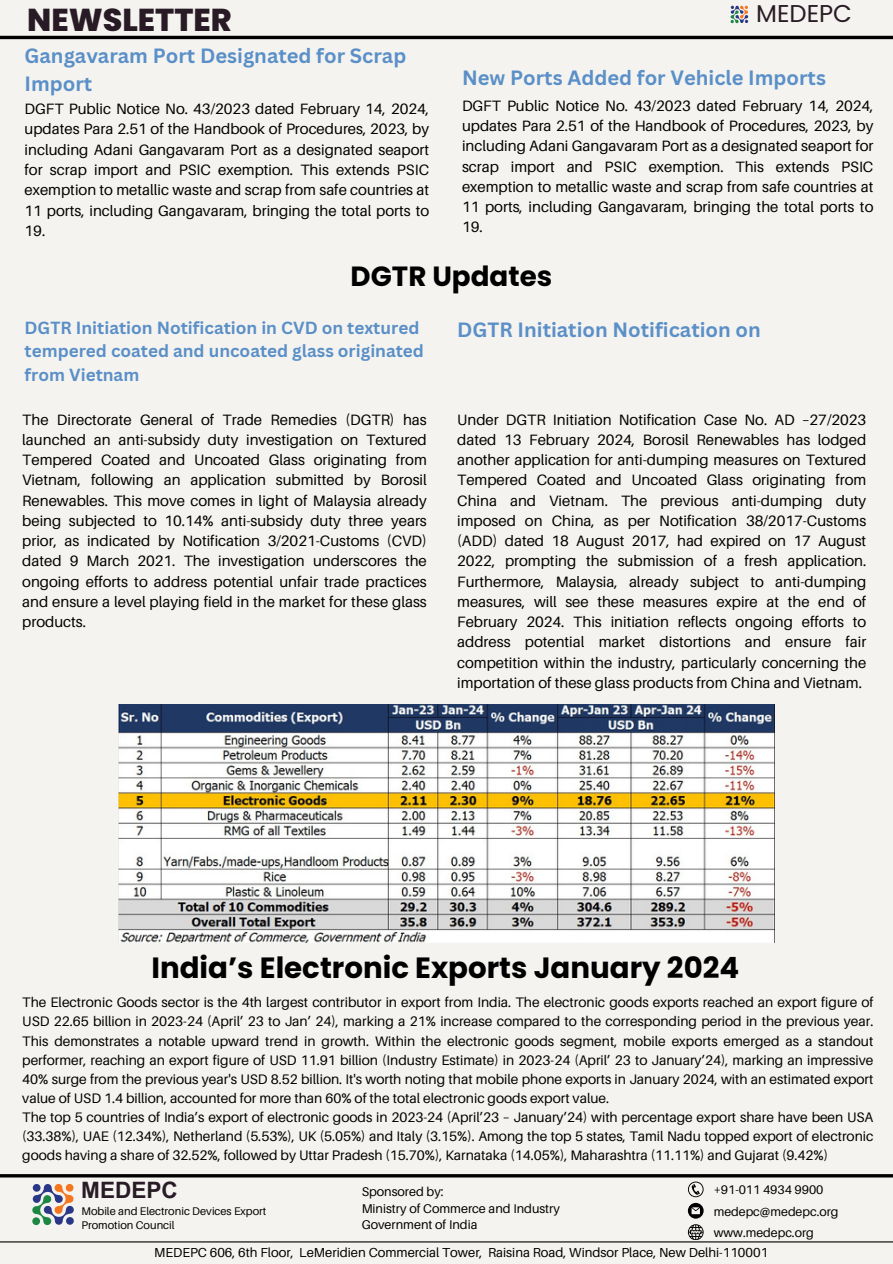
<style>
.page{position:relative;width:893px;height:1264px;background:#fff}
.page>*{position:absolute;margin:0;border:0;box-sizing:border-box;transform-origin:0 0}
.t1{font:800 31.65px "Poppins";color:#291b25}
.t2{font:700 29.25px "Poppins";color:#000}
.t3{font:700 27.75px "Poppins";color:#000}
.t4{font:24.3px "Poppins";color:#291b25}
.t5{font:700 22.5px "Arial MT Pro";color:#291b25}
.t6{font:700 20.1px/28.2px "Canva Sans";color:#5a8fc8}
.t7{font:700 17.1px/23.7px "Canva Sans";color:#5a8fc8}
.t8{font:15px/20.2px "Aileron";color:#000;text-align:justify}
.t9{font:13.8px/19.2px "Aileron";color:#000;text-align:justify}
.t10{font:13.05px "Aileron";color:#000}
.t11{font:12.6px "Aileron";color:#000}
.t12{font:12.45px "Aileron";color:#000}
.t13{font:11.1px "Aileron";color:#000}
</style>
<div class="page">
<div style="left:0;top:0;width:892px;height:1263px;background:#f4f3ef"></div>
<svg style="left:730px;top:5px;width:18px;height:18px"></svg>
<hr style="left:0;top:1174px;width:892px;height:3px;background:#000">
<hr style="left:0;top:36px;width:892px;height:3px;background:#000">
<img style="left:118px;top:704px;width:656px;height:238px">
<svg style="left:32px;top:1183px;width:42px;height:42px"></svg>
<svg style="left:66px;top:1216px;width:8px;height:8px"></svg>
<svg style="left:687px;top:1181px;width:16px;height:37px"></svg>
<svg style="left:687px;top:1224px;width:16px;height:15px"></svg>
<hr style="left:0;top:1241px;width:892px;height:1px;background:#000">
<h5 class="t1" style="left:27px;top:-2px;width:206px">NEWSLETTER</h5>
<h1 class="t4" style="left:756px;top:-3px;width:97px">MEDEPC</h1>
<h6 class="t6" style="left:25px;top:41px;width:383px">Gangavaram Port Designated for Scrap<br>Import</h6>
<p class="t6" style="left:462px;top:63px;width:365px">New Ports Added for Vehicle Imports</p>
<p class="t8" style="left:25px;top:98px;width:406px">DGFT Public Notice No. 43/2023 dated February 14, 2024, updates Para 2.51 of the Handbook of Procedures, 2023, by including Adani Gangavaram Port as a designated seaport for scrap import and PSIC exemption. This extends PSIC exemption to metallic waste and scrap from safe countries at 11 ports, including Gangavaram, bringing the total ports to 19.</p>
<h3 class="t8" style="left:462px;top:95px;width:413px">DGFT Public Notice No. 43/2023 dated February 14, 2024, updates Para 2.51 of the Handbook of Procedures, 2023, by including Adani Gangavaram Port as a designated seaport for scrap import and PSIC exemption. This extends PSIC exemption to metallic waste and scrap from safe countries at 11 ports, including Gangavaram, bringing the total ports to 19.</h3>
<h6 class="t3" style="left:350px;top:256px;width:203px">DGTR Updates</h6>
<p class="t7" style="left:25px;top:315px;width:401px">DGTR Initiation Notification in CVD on textured tempered coated and uncoated glass originated from Vietnam</p>
<p class="t8" style="left:22px;top:409px;width:406px">The Directorate General of Trade Remedies (DGTR) has launched an anti-subsidy duty investigation on Textured Tempered Coated and Uncoated Glass originating from Vietnam, following an application submitted by Borosil Renewables. This move comes in light of Malaysia already being subjected to 10.14% anti-subsidy duty three years prior, as indicated by Notification 3/2021-Customs (CVD) dated 9 March 2021. The investigation underscores the ongoing efforts to address potential unfair trade practices and ensure a level playing field in the market for these glass products.</p>
<p class="t6" style="left:457px;top:315px;width:305px">DGTR Initiation Notification on</p>
<p class="t8" style="left:457px;top:409px;width:410px">Under DGTR Initiation Notification Case No. AD –27/2023 dated 13 February 2024, Borosil Renewables has lodged another application for anti-dumping measures on Textured Tempered Coated and Uncoated Glass originating from China and Vietnam. The previous anti-dumping duty imposed on China, as per Notification 38/2017-Customs (ADD) dated 18 August 2017, had expired on 17 August 2022, prompting the submission of a fresh application.<br>Furthermore, Malaysia, already subject to anti-dumping measures, will see these measures expire at the end of February 2024. This initiation reflects ongoing efforts to address potential market distortions and ensure fair competition within the industry, particularly concerning the importation of these glass products from China and Vietnam.</p>
<p class="t2" style="left:151px;top:947px;width:589px">India’s Electronic Exports January 2024</p>
<h2 class="t9" style="left:22px;top:992px;width:852px">The Electronic Goods sector is the 4th largest contributor in export from India. The electronic goods exports reached an export figure of USD 22.65 billion in 2023-24 (April’ 23 to Jan’ 24), marking a 21% increase compared to the corresponding period in the previous year.<br>This demonstrates a notable upward trend in growth. Within the electronic goods segment, mobile exports emerged as a standout performer, reaching an export figure of USD 11.91 billion (Industry Estimate) in 2023-24 (April’ 23 to January’24), marking an impressive 40% surge from the previous year's USD 8.52 billion. It's worth noting that mobile phone exports in January 2024, with an estimated export value of USD 1.4 billion, accounted for more than 60% of the total electronic goods export value.</h2>
<p class="t9" style="left:22px;top:1107px;width:852px">The top 5 countries of India’s export of electronic goods in 2023-24 (April’23 – January’24) with percentage export share have been USA (33.38%), UAE (12.34%), Netherland (5.53%), UK (5.05%) and Italy (3.15%). Among the top 5 states, Tamil Nadu topped export of electronic goods having a share of 32.52%, followed by Uttar Pradesh (15.70%), Karnataka (14.05%), Maharashtra (11.11%) and Gujarat (9.42%)</p>
<h4 class="t5" style="left:81px;top:1181px;width:98px">MEDEPC</h4>
<p class="t13" style="left:81px;top:1203px;width:186px">Mobile and Electronic Devices Export</p>
<p class="t13" style="left:81px;top:1218px;width:95px">Promotion Council</p>
<p class="t11" style="left:361px;top:1183px;width:83px">Sponsored by:</p>
<p class="t11" style="left:361px;top:1200px;width:200px">Ministry of Commerce and Industry</p>
<p class="t11" style="left:361px;top:1217px;width:117px">Government of India</p>
<p class="t12" style="left:713px;top:1181px;width:111px">+91-011 4934 9900</p>
<p class="t12" style="left:713px;top:1203px;width:126px">medepc@medepc.org</p>
<p class="t12" style="left:713px;top:1225px;width:102px">www.medepc.org</p>
<p class="t10" style="left:154px;top:1243px;width:615px">MEDEPC 606, 6th Floor, LeMeridien Commercial Tower, Raisina Road, Windsor Place, New Delhi-110001</p>
</div>
